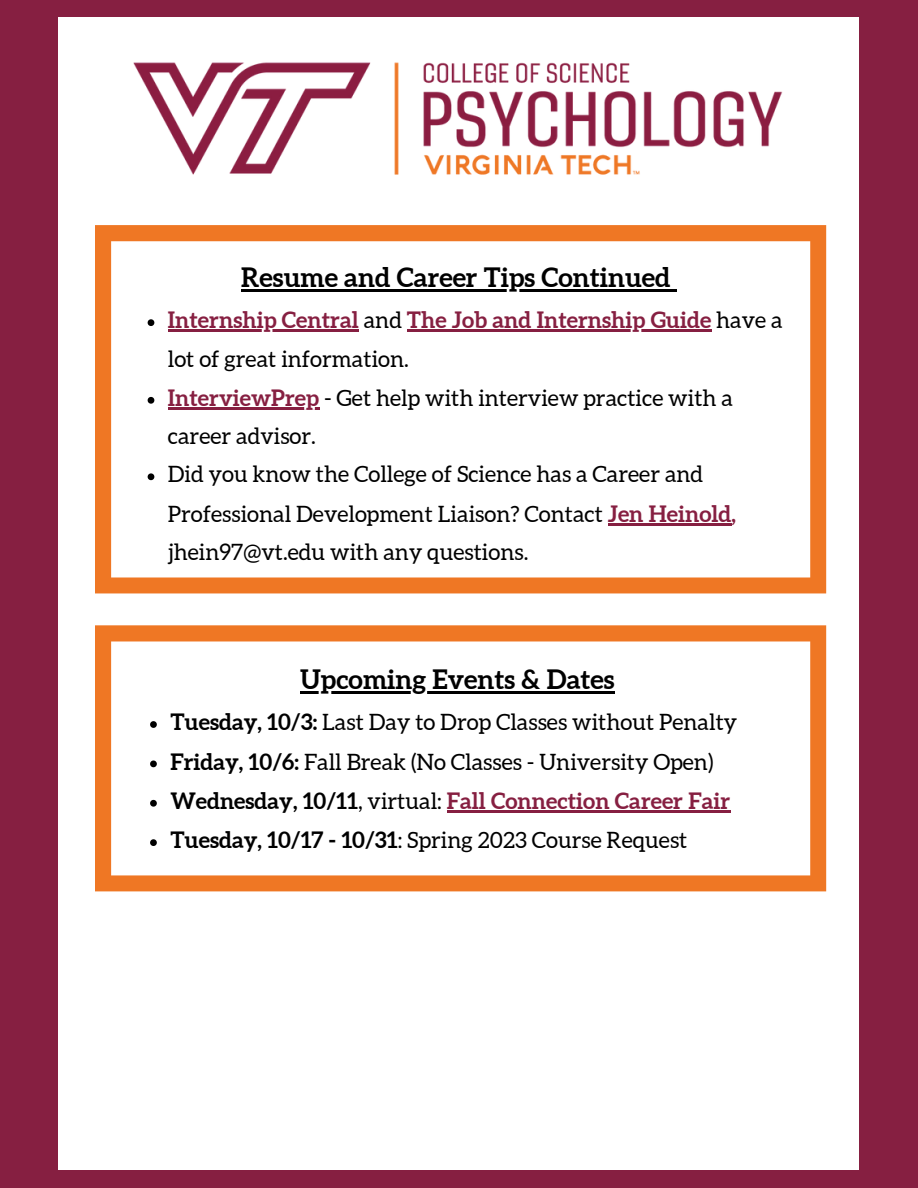
<style>
.page{position:relative;width:918px;height:1188px;background:#861f41}
.page>*{position:absolute;margin:0;border:0;box-sizing:border-box;transform-origin:0 0}
.t1{font:700 26.7px "Aleo";color:#000}
.t2{font:22.5px/38.8px "Aleo";color:#000}
.t3{font:700 22.5px/38.2px "Aleo";color:#861f41}
.s1{font-weight:400;color:#000}
.s2{font-weight:700;color:#861f41}
.s3{font-weight:700}
.s4{color:#000}
</style>
<div class="page">
<div style="left:59px;top:17px;width:800px;height:1153px;background:#fff"></div>
<img style="left:133px;top:62px;width:650px;height:113px">
<svg style="left:95px;top:625px;width:731px;height:266px"></svg>
<hr style="left:300px;top:691px;width:315px;height:2px;background:#000">
<svg style="left:150px;top:721px;width:7px;height:7px"></svg>
<svg style="left:150px;top:761px;width:7px;height:6px"></svg>
<svg style="left:150px;top:800px;width:7px;height:7px"></svg>
<hr style="left:447px;top:810px;width:283px;height:2px;background:#861f41">
<svg style="left:150px;top:839px;width:7px;height:7px"></svg>
<svg style="left:95px;top:225px;width:731px;height:368px"></svg>
<hr style="left:241px;top:289px;width:430px;height:2px;background:#000">
<svg style="left:671px;top:289px;width:6px;height:2px"></svg>
<svg style="left:148px;top:319px;width:6px;height:7px"></svg>
<hr style="left:168px;top:329px;width:191px;height:3px;background:#861f41">
<hr style="left:407px;top:329px;width:304px;height:3px;background:#861f41">
<svg style="left:148px;top:397px;width:6px;height:7px"></svg>
<hr style="left:168px;top:407px;width:151px;height:2px;background:#861f41">
<svg style="left:148px;top:473px;width:6px;height:7px"></svg>
<hr style="left:608px;top:523px;width:123px;height:2px;background:#861f41">
<p class="t1" style="left:241px;top:262px;width:431px">Resume and Career Tips Continued</p>
<p class="t3" style="left:168px;top:301px;width:616px">Internship Central <span class="s1">and</span> The Job and Internship Guide <span class="s1">have a lot of great information.</span></p>
<p class="t2" style="left:168px;top:379px;width:567px;line-height:38.2px"><span class="s2">InterviewPrep</span> - Get help with interview practice with a career advisor.</p>
<p class="t2" style="left:168px;top:455px;width:570px">Did you know the College of Science has a Career and<br>Professional Development Liaison? Contact <span class="s2">Jen Heinold, </span>jhein97@vt.edu with any questions.</p>
<p class="t1" style="left:300px;top:664px;width:316px">Upcoming Events &amp; Dates</p>
<p class="t2" style="left:170px;top:703px;width:568px"><span class="s3">Tuesday, 10/3:</span> Last Day to Drop Classes without Penalty</p>
<p class="t2" style="left:170px;top:742px;width:545px"><span class="s3">Friday, 10/6:</span> Fall Break (No Classes - University Open)</p>
<p class="t3" style="left:170px;top:781px;width:561px"><span class="s4">Wednesday, 10/11</span><span class="s1">, virtual:</span> Fall Connection Career Fair</p>
<p class="t2" style="left:170px;top:821px;width:519px"><span class="s3">Tuesday, 10/17 - 10/31</span>: Spring 2023 Course Request</p>
</div>
